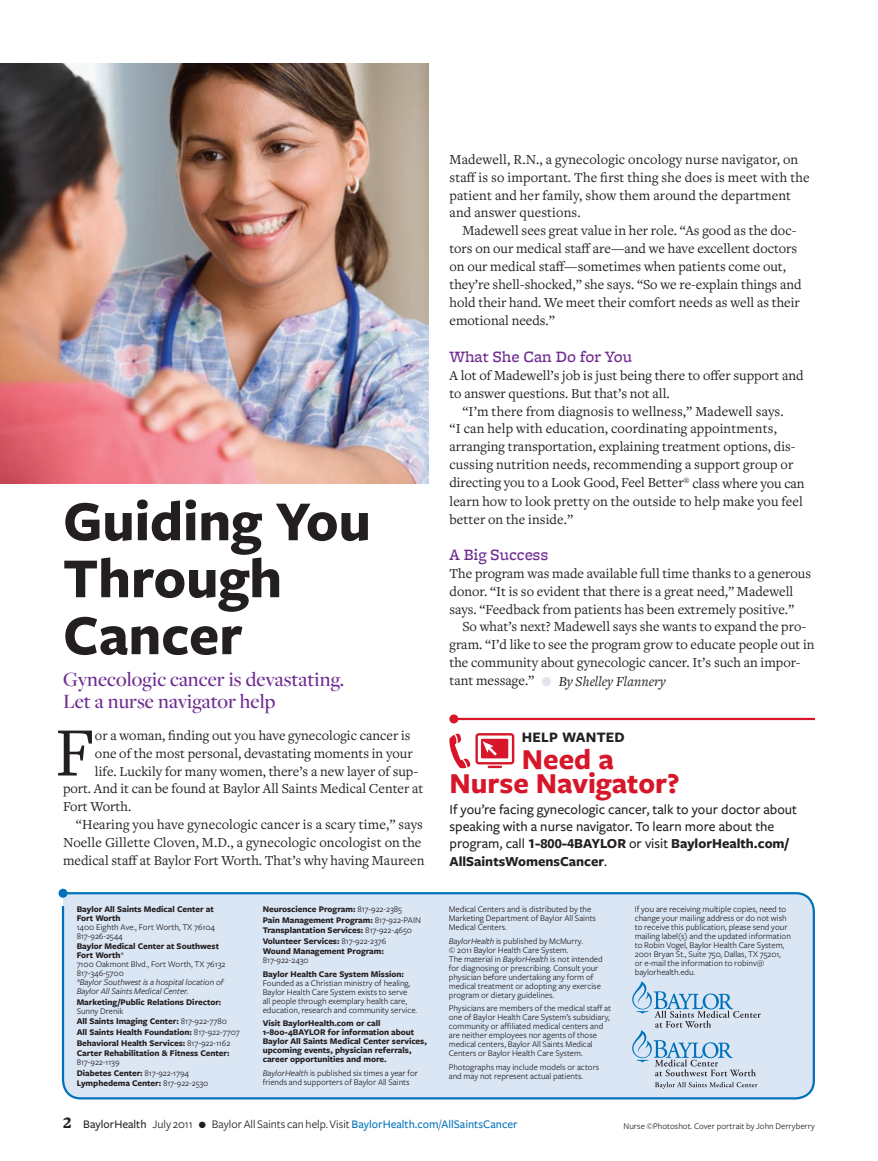
<style>
.page{position:relative;width:878px;height:1161px;background:#fff}
.page>*{position:absolute;margin:0;border:0;box-sizing:border-box;transform-origin:0 0}
.t1{font:71.85px "Freight Text";color:#231f20}
.t2{font:700 58.5px/57px "Freight Sans";letter-spacing:-.005em;color:#231f20}
.t3{font:700 30px/24px "Freight Sans";color:#d71729;text-align:center}
.t4{font:500 21px/22.5px "Freight Display";letter-spacing:.005em;color:#6e2c91}
.t5{font:500 16.5px "Freight Micro";color:#6e2c91}
.t6{font:700 15px "Freight Sans";letter-spacing:.015em;color:#231f20}
.t7{font:14.25px "Freight Text";color:#231f20}
.t8{font:500 14.25px/17.2px "Freight Sans";color:#231f20}
.t9{font:italic 14.25px "Freight Text";color:#231f20}
.t10{font:12px "Freight Sans";color:#231f20}
.t11{font:9px/9px "Freight Sans";letter-spacing:-.005em;color:#231f20}
.t12{font:700 9px/10.5px "Freight Sans";letter-spacing:-.005em;color:#231f20}
.t13{font:italic 9px/9px "Freight Sans";letter-spacing:-.005em;color:#231f20}
.s1{font-weight:700}
.s2{font-weight:700;font-style:normal}
.s3{font-style:normal}
.s4{font-weight:400}
.s5{font-style:italic}
.s6{color:#e8e1ef}
.s7{font-family:"Freight Sans Bold SC";font-weight:400}
.s8{font-family:"Freight Micro Bold SC";font-size:16.5px}
.s9{font-weight:500}
.s10{font-weight:500;color:#0072bc}
</style>
<div class="page">
<hr style="left:454px;top:718px;width:360px;height:2px;background:#d71729">
<div style="left:449px;top:714px;width:9px;height:9px;background:#d71729;border-radius:50%"></div>
<svg style="left:449px;top:733px;width:65px;height:35px"></svg>
<img style="left:0;top:63px;width:428px;height:420px">
<div style="left:61px;top:892px;width:754px;height:208px;background:#dbe6f4"></div>
<div style="left:59px;top:889px;width:9px;height:9px;background:#0072bc;border-radius:50%"></div>
<svg style="left:655px;top:1082px;width:102px;height:7px"></svg>
<svg style="left:632px;top:981px;width:128px;height:95px;background:#bed2e4"></svg>
<p class="t2" style="left:63px;top:495px;width:309px">Guiding You<br>Through<br>Cancer</p>
<p class="t4" style="left:63px;top:668px;width:283px">Gynecologic cancer is devastating.<br>Let a nurse navigator help</p>
<p class="t1" style="left:55px;top:713px;width:42px">F</p>
<p class="t7" style="left:95px;top:727px;width:317px">or a woman, finding out you have gynecologic cancer is</p>
<p class="t7" style="left:95px;top:745px;width:319px">one of the most personal, devastating moments in your</p>
<p class="t7" style="left:95px;top:763px;width:324px">life. Luckily for many women, there’s a new layer of sup-</p>
<p class="t7" style="left:63px;top:781px;width:362px">port. And it can be found at Baylor All Saints Medical Center at</p>
<p class="t7" style="left:63px;top:799px;width:70px">Fort Worth.</p>
<p class="t7" style="left:76px;top:817px;width:348px">“Hearing you have gynecologic cancer is a scary time,” says</p>
<p class="t7" style="left:63px;top:835px;width:360px">Noelle Gillette Cloven, M.D., a gynecologic oncologist on the</p>
<p class="t7" style="left:63px;top:853px;width:363px">medical staff at Baylor Fort Worth. That’s why having Maureen</p>
<p class="t11" style="left:77px;top:905px;width:140px"><span class="s1">Baylor all Saints Medical Center at<br>Fort Worth<br></span>1400 Eighth Ave., Fort Worth, TX 76104<br>817-926-2544</p>
<p class="t13" style="left:77px;top:942px;width:150px"><span class="s2">Baylor Medical Center at Southwest<br>Fort Worth</span><span class="s3">*<br>7100 Oakmont Blvd., Fort Worth, TX 76132<br>817-346-5700<br></span>*Baylor Southwest is a hospital location of<br>Baylor All Saints Medical Center.</p>
<p class="t12" style="left:77px;top:998px;width:146px;line-height:9px">Marketing/public Relations director:<br><span class="s4">Sunny Drenik</span></p>
<p class="t12" style="left:77px;top:1017px;width:164px">all Saints Imaging Center: <span class="s4">817-922-7780 </span>all Saints Health Foundation: <span class="s4">817-922-7707<br></span>Behavioral Health Services: <span class="s4">817-922-1162<br></span>Carter Rehabilitation &amp; Fitness Center:</p>
<p class="t11" style="left:77px;top:1057px;width:133px;line-height:10.5px">817-922-1139<br><span class="s1">diabetes Center:</span> 817-922-1794 <span class="s1">lymphedema Center:</span> 817-922-2530</p>
<p class="t12" style="left:263px;top:904px;width:160px">neuroscience program: <span class="s4">817-922-2385 </span>pain Management program: <span class="s4">817-922-PAIN </span>Transplantation Services: <span class="s4">817-922-4650<br></span>Volunteer Services: <span class="s4">817-922-2376<br></span>Wound Management program:</p>
<p class="t12" style="left:263px;top:954px;width:143px;line-height:13.5px"><span class="s4">817-922-2430<br></span>Baylor Health Care System Mission:</p>
<p class="t11" style="left:263px;top:979px;width:156px">Founded as a Christian ministry of healing, Baylor Health Care System exists to serve<br>all people through exemplary health care, education, research and community service.</p>
<p class="t12" style="left:263px;top:1019px;width:166px;line-height:9px">Visit BaylorHealth.com or call 1-800-4BaYlOR for information about Baylor all Saints Medical Center services, upcoming events, physician referrals, career opportunities and more.</p>
<p class="t11" style="left:263px;top:1069px;width:157px"><span class="s5">BaylorHealth</span> is published six times a year for friends and supporters of Baylor All Saints</p>
<p class="t7" style="left:449px;top:151px;width:350px">Madewell, R.N., a gynecologic oncology nurse navigator, on</p>
<p class="t7" style="left:449px;top:169px;width:361px">staff is so important. The first thing she does is meet with the</p>
<p class="t7" style="left:449px;top:187px;width:343px">patient and her family, show them around the department</p>
<p class="t7" style="left:449px;top:205px;width:133px">and answer questions.</p>
<p class="t7" style="left:462px;top:223px;width:335px">Madewell sees great value in her role. “As good as the doc-</p>
<p class="t7" style="left:449px;top:241px;width:349px">tors on our medical staff are—and we have excellent doctors</p>
<p class="t7" style="left:449px;top:259px;width:338px">on our medical staff—sometimes when patients come out,</p>
<p class="t7" style="left:449px;top:277px;width:353px">they’re shell-shocked,” she says. “So we re-explain things and</p>
<p class="t7" style="left:449px;top:295px;width:352px">hold their hand. We meet their comfort needs as well as their</p>
<p class="t7" style="left:449px;top:313px;width:107px">emotional needs.”</p>
<p class="t5" style="left:449px;top:347px;width:184px">What She Can Do for You</p>
<p class="t7" style="left:449px;top:367px;width:355px">A lot of Madewell’s job is just being there to offer support and</p>
<p class="t7" style="left:449px;top:385px;width:222px">to answer questions. But that’s not all.</p>
<p class="t7" style="left:462px;top:403px;width:323px">“I’m there from diagnosis to wellness,” Madewell says.</p>
<p class="t7" style="left:449px;top:421px;width:329px">“I can help with education, coordinating appointments,</p>
<p class="t7" style="left:449px;top:439px;width:347px">arranging transportation, explaining treatment options, dis-</p>
<p class="t7" style="left:449px;top:457px;width:345px">cussing nutrition needs, recommending a support group or</p>
<p class="t7" style="left:449px;top:475px;width:356px">directing you to a Look Good, Feel Better<sup>®</sup> class where you can</p>
<p class="t7" style="left:449px;top:493px;width:355px">learn how to look pretty on the outside to help make you feel</p>
<p class="t7" style="left:449px;top:511px;width:125px">better on the inside.”</p>
<p class="t5" style="left:449px;top:545px;width:100px">A Big Success</p>
<p class="t7" style="left:449px;top:565px;width:363px">The program was made available full time thanks to a generous</p>
<p class="t7" style="left:449px;top:583px;width:345px">donor. “It is so evident that there is a great need,” Madewell</p>
<p class="t7" style="left:449px;top:601px;width:346px">says. “Feedback from patients has been extremely positive.”</p>
<p class="t7" style="left:462px;top:619px;width:345px">So what’s next? Madewell says she wants to expand the pro-</p>
<p class="t7" style="left:449px;top:637px;width:366px">gram. “I’d like to see the program grow to educate people out in</p>
<p class="t7" style="left:449px;top:655px;width:352px">the community about gynecologic cancer. It’s such an impor-</p>
<p class="t9" style="left:449px;top:673px;width:218px"><span class="s3">tant message.”</span> <span class="s6">●</span> By Shelley Flannery</p>
<p class="t6" style="left:522px;top:730px;width:104px">Help WanTed</p>
<p class="t3" style="left:449px;top:749px;width:232px">need a<br>nurse navigator?</p>
<p class="t8" style="left:449px;top:801px;width:349px">If you’re facing gynecologic cancer, talk to your doctor about speaking with a nurse navigator. To learn more about the program, call <span class="s7">1-800-4BAYLOR</span> or visit <span class="s1">BaylorHealth.com/ allSaintsWomensCancer</span>.</p>
<p class="t11" style="left:448px;top:905px;width:149px">Medical Centers and is distributed by the<br>Marketing Department of Baylor All Saints<br>Medical Centers.</p>
<p class="t11" style="left:448px;top:936px;width:155px"><span class="s5">BaylorHealth</span> is published by McMurry.<br>© 2011 Baylor Health Care System.<br>The material in <span class="s5">BaylorHealth</span> is not intended for diagnosing or prescribing. Consult your physician before undertaking any form of medical treatment or adopting any exercise program or dietary guidelines.</p>
<p class="t11" style="left:448px;top:1004px;width:164px">Physicians are members of the medical staff at one of Baylor Health Care System’s subsidiary, community or affiliated medical centers and are neither employees nor agents of those medical centers, Baylor All Saints Medical Centers or Baylor Health Care System.</p>
<p class="t11" style="left:448px;top:1062px;width:152px">Photographs may include models or actors and may not represent actual patients.</p>
<p class="t11" style="left:634px;top:905px;width:158px">If you are receiving multiple copies, need to change your mailing address or do not wish to receive this publication, please send your mailing label(s) and the updated information to Robin Vogel, Baylor Health Care System, 2001 Bryan St., Suite 750, Dallas, TX 75201, or e-mail the information to robinv@ baylorhealth.edu.</p>
<p class="t10" style="left:63px;top:1118px;width:456px"><span class="s8">2</span> <span class="s9">BaylorHealth</span> July 2011 ● Baylor All Saints can help. Visit <span class="s10">BaylorHealth.com/AllSaintsCancer</span></p>
<p class="t11" style="left:623px;top:1121px;width:193px">Nurse ©Photoshot. Cover portrait by John Derryberry</p>
</div>
